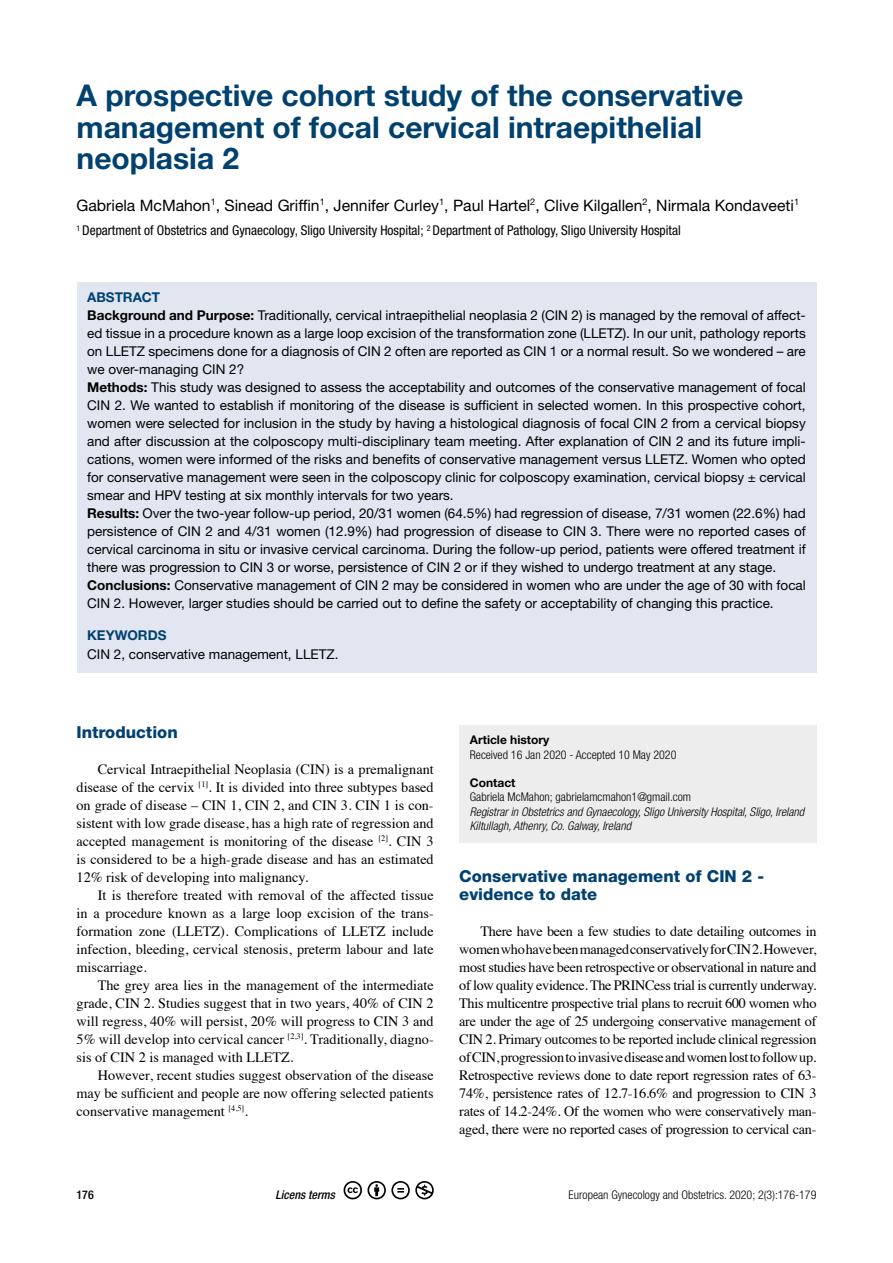
<style>
.page{position:relative;width:893px;height:1263px;background:#fff}
.page>*{position:absolute;margin:0;border:0;box-sizing:border-box;transform-origin:0 0}
.t1{font:700 30px/31.5px "Helvetica Neue LT Std";color:#004170}
.t2{font:800 16.5px/18px "Helvetica Neue LT Std";color:#004170}
.t3{font:15.75px "Helvetica Neue LT Std";color:#000}
.t4{font:14.25px/18px "Times";color:#000;text-align:justify}
.t5{font:13.5px/18px "Helvetica Neue LT Std";color:#000}
.t6{font:condensed 13.5px "Helvetica Neue LT Std";color:#000}
.t7{font:700 13.5px "Helvetica Neue LT Std";color:#004170}
.t8{font:300 condensed 12px "Helvetica Neue LT Std";color:#000}
.t9{font:italic 300 condensed 12px/14.2px "Helvetica Neue LT Std";color:#000}
.t10{font:700 12px "Helvetica Neue LT Std";color:#000}
.t11{font:italic 500 condensed 12px "Helvetica Neue LT Std";color:#000}
.t12{font:500 condensed 12px "Helvetica Neue LT Std";color:#000}
.s1{font-weight:700;color:#004170}
.s2{font-weight:700}
</style>
<div class="page">
<div style="left:77px;top:282px;width:739px;height:390px;background:#e1e6f0"></div>
<div style="left:459px;top:725px;width:357px;height:118px;background:#ededed"></div>
<svg style="left:344px;top:1181px;width:90px;height:18px"></svg>
<h1 class="t1" style="left:77px;top:79px;width:668px">A prospective cohort study of the conservative management of focal cervical intraepithelial neoplasia 2</h1>
<p class="t3" style="left:77px;top:196px;width:724px">Gabriela McMahon<sup>1</sup>, Sinead Griffin<sup>1</sup>, Jennifer Curley<sup>1</sup>, Paul Hartel<sup>2</sup>, Clive Kilgallen<sup>2</sup>, Nirmala Kondaveeti<sup>1</sup></p>
<p class="t6" style="left:77px;top:223px;width:606px"><sup>1</sup> Department of Obstetrics and Gynaecology, Sligo University Hospital; <sup>2</sup> Department of Pathology, Sligo University Hospital</p>
<p class="t5" style="left:87px;top:288px;width:720px"><span class="s1">ABSTRACT<br></span><span class="s2">Background and Purpose:</span> Traditionally, cervical intraepithelial neoplasia 2 (CIN 2) is managed by the removal of affect&shy;ed tissue in a procedure known as a large loop excision of the transformation zone (LLETZ). In our unit, pathology reports on LLETZ specimens done for a diagnosis of CIN 2 often are reported as CIN 1 or a normal result. So we wondered – are we over-managing CIN 2?<br><span class="s2">Methods:</span> This study was designed to assess the acceptability and outcomes of the conservative management of focal CIN 2. We wanted to establish if monitoring of the disease is sufficient in selected women. In this prospective cohort, women were selected for inclusion in the study by having a histological diagnosis of focal CIN 2 from a cervical biopsy and after discussion at the colposcopy multi-disciplinary team meeting. After explanation of CIN 2 and its future impli&shy;cations, women were informed of the risks and benefits of conservative management versus LLETZ. Women who opted for conservative management were seen in the colposcopy clinic for colposcopy examination, cervical biopsy ± cervical smear and HPV testing at six monthly intervals for two years.<br><span class="s2">Results:</span> Over the two-year follow-up period, 20/31 women (64.5%) had regression of disease, 7/31 women (22.6%) had persistence of CIN 2 and 4/31 women (12.9%) had progression of disease to CIN 3. There were no reported cases of cervical carcinoma in situ or invasive cervical carcinoma. During the follow-up period, patients were offered treatment if there was progression to CIN 3 or worse, persistence of CIN 2 or if they wished to undergo treatment at any stage.<br><span class="s2">Conclusions:</span> Conservative management of CIN 2 may be considered in women who are under the age of 30 with focal CIN 2. However, larger studies should be carried out to define the safety or acceptability of changing this practice.</p>
<p class="t7" style="left:87px;top:627px;width:81px">KEYWORDS</p>
<p class="t5" style="left:87px;top:645px;width:253px">CIN 2, conservative management, LLETZ.</p>
<p class="t2" style="left:77px;top:723px;width:103px">Introduction</p>
<p class="t4" style="left:77px;top:759px;width:359px;text-indent:21px">Cervical Intraepithelial Neoplasia (CIN) is a premalignant disease of the cervix <sup>[1]</sup>. It is divided into three subtypes based on grade of disease – CIN 1, CIN 2, and CIN 3. CIN 1 is con&shy;sistent with low grade disease, has a high rate of regression and accepted management is monitoring of the disease <sup>[2]</sup>. CIN 3 is considered to be a high-grade disease and has an estimated 12% risk of developing into malignancy.</p>
<p class="t4" style="left:77px;top:885px;width:359px;text-indent:21px">It is therefore treated with removal of the affected tissue in a procedure known as a large loop excision of the trans&shy;formation zone (LLETZ). Complications of LLETZ include infection, bleeding, cervical stenosis, preterm labour and late miscarriage.</p>
<p class="t4" style="left:77px;top:975px;width:359px;text-indent:21px">The grey area lies in the management of the intermediate grade, CIN 2. Studies suggest that in two years, 40% of CIN 2 will regress, 40% will persist, 20% will progress to CIN 3 and 5% will develop into cervical cancer <sup>[2,3]</sup>. Traditionally, diagno&shy;sis of CIN 2 is managed with LLETZ.</p>
<p class="t4" style="left:77px;top:1065px;width:359px;text-indent:21px">However, recent studies suggest observation of the disease may be sufficient and people are now offering selected patients conservative management <sup>[4,5]</sup>.</p>
<p class="t10" style="left:470px;top:733px;width:81px">Article history</p>
<p class="t8" style="left:470px;top:747px;width:208px">Received 16 Jan 2020 - Accepted 10 May 2020</p>
<p class="t10" style="left:470px;top:775px;width:47px">Contact</p>
<p class="t8" style="left:470px;top:790px;width:223px">Gabriela McMahon; gabrielamcmahon1@gmail.com</p>
<p class="t9" style="left:470px;top:805px;width:336px">Registrar in Obstetrics and Gynaecology, Sligo University Hospital, Sligo, Ireland<br>Kiltullagh, Athenry, Co. Galway, Ireland</p>
<p class="t2" style="left:459px;top:867px;width:306px">Conservative management of CIN 2 - evidence to date</p>
<p class="t4" style="left:459px;top:921px;width:359px;text-indent:21px">There have been a few studies to date detailing outcomes in women who have been managed conservatively for CIN 2. However, most studies have been retrospective or observational in nature and of low quality evidence. The PRINCess trial is currently underway.<br>This multicentre prospective trial plans to recruit 600 women who are under the age of 25 undergoing conservative management of CIN 2. Primary outcomes to be reported include clinical regression of CIN, progression to invasive disease and women lost to follow up.<br>Retrospective reviews done to date report regression rates of 63- 74%, persistence rates of 12.7-16.6% and progression to CIN 3 rates of 14.2-24%. Of the women who were conservatively man&shy;aged, there were no reported cases of progression to cervical can-</p>
<p class="t12" style="left:77px;top:1187px;width:19px">176</p>
<p class="t11" style="left:276px;top:1187px;width:61px">Licens terms</p>
<p class="t8" style="left:569px;top:1188px;width:249px">European Gynecology and Obstetrics. 2020; 2(3):176-179</p>
</div>
